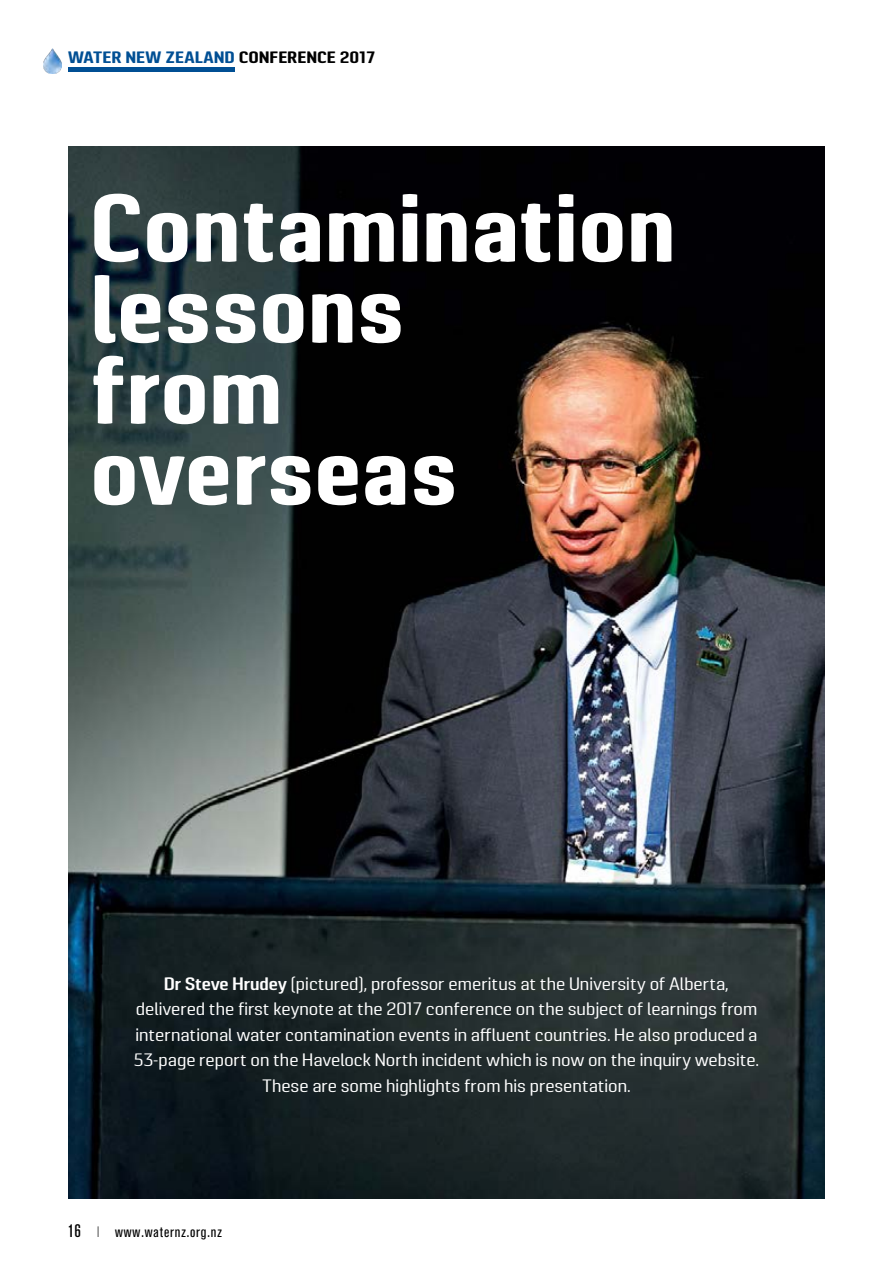
<style>
.page{position:relative;width:893px;height:1263px;background:#fff}
.page>*{position:absolute;margin:0;border:0;box-sizing:border-box;transform-origin:0 0}
.Bold_heading_upfront{font:700 96px "Pancetta Pro";letter-spacing:.02em;color:#fff;scale:.95 1}
.Main_body_indented{font:18px/25.5px "Pancetta Pro";color:#fff;text-align:center}
.Slug{font:700 16.5px "Pancetta Pro";letter-spacing:.03em;color:#004f94}
.t1{font:condensed 15px "Akzidenz Grotesk BE";letter-spacing:.06em;color:#000}
.s1{color:#000}
.s2{font-weight:600}
.s3{font-weight:500;font-size:18px}
.s4{font-weight:300}
</style>
<div class="page">
<img style="left:44px;top:48px;width:18px;height:25px">
<hr style="left:68px;top:68px;width:166px;height:4px;background:#004f94">
<img style="left:69px;top:147px;width:756px;height:1052px">
<p class="Slug" style="left:68px;top:48px;width:309px">WATER NEW ZEALAND <span class="s1">CONFERENCE 2017</span></p>
<p class="Bold_heading_upfront" style="left:91px;top:175px;width:616px">Contamination</p>
<p class="Bold_heading_upfront" style="left:91px;top:256px;width:331px">lessons</p>
<p class="Bold_heading_upfront" style="left:91px;top:337px;width:202px">from</p>
<p class="Bold_heading_upfront" style="left:91px;top:418px;width:387px">overseas</p>
<p class="Main_body_indented" style="left:134px;top:971px;width:627px"><span class="s2">Dr Steve Hrudey</span> (pictured), professor emeritus at the University of Alberta, delivered the first keynote at the 2017 conference on the subject of learnings from international water contamination events in affluent countries. He also produced a 53-page report on the Havelock North incident which is now on the inquiry website.<br>These are some highlights from his presentation.</p>
<p class="t1" style="left:68px;top:1223px;width:156px"><span class="s3">16</span> <span class="s4">l</span> www.waternz.org.nz</p>
</div>
